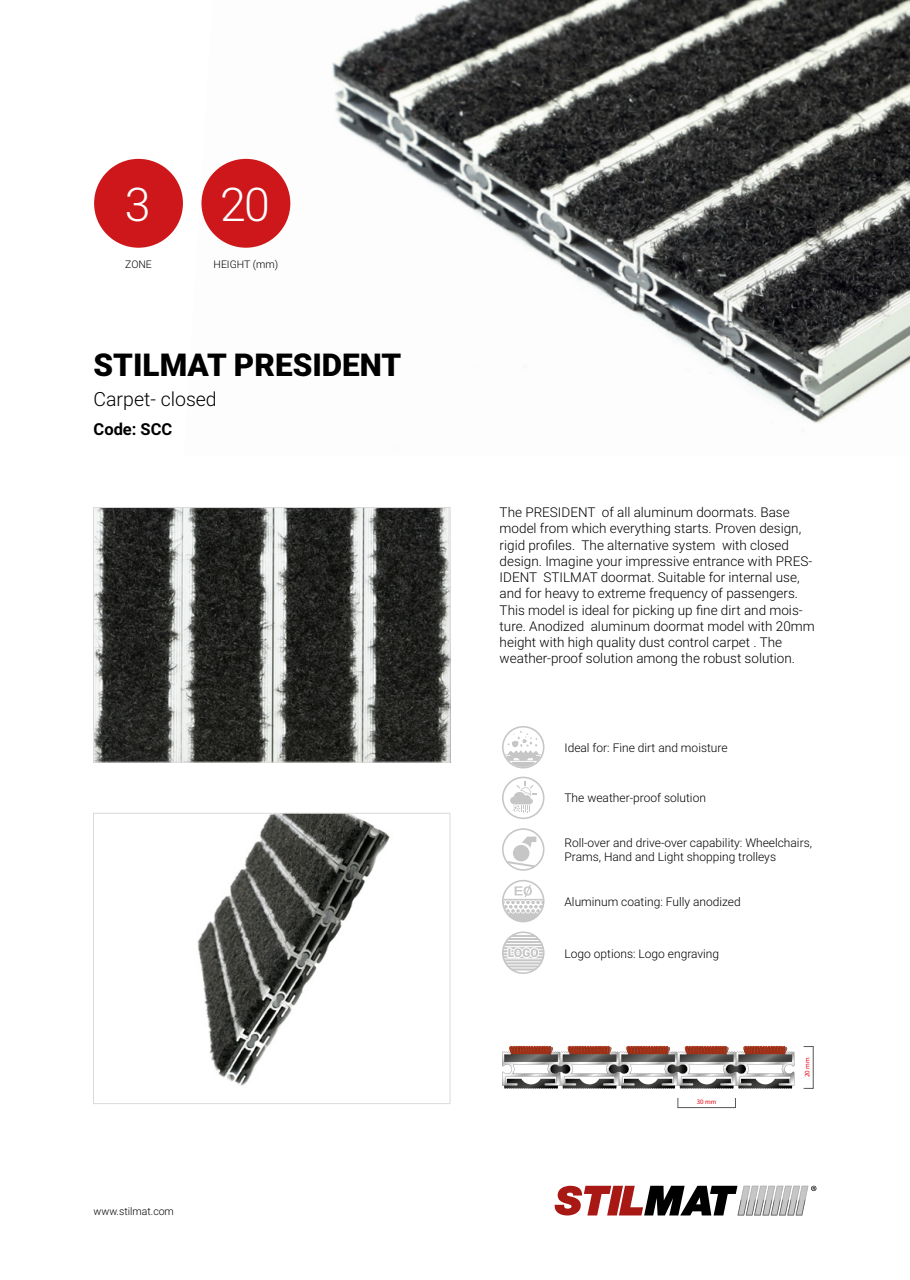
<style>
.page{position:relative;width:910px;height:1280px;background:#fff}
.page>*{position:absolute;margin:0;border:0;box-sizing:border-box;transform-origin:0 0}
.t1{font:300 46.5px "Roboto";color:#fff}
.t2{font:900 31.5px "Roboto";color:#000}
.t3{font:300 19.5px "Roboto";color:#000}
.t4{font:700 16.5px "Roboto";color:#000}
.t5{font:300 13.5px/16.2px "Roboto";color:#000}
.t6{font:300 12px/14.4px "Roboto";color:#000}
.t7{font:300 10.5px "Roboto";color:#000}
.t8{font:6.75px "Myriad Pro";color:#e30613}
</style>
<div class="page">
<svg style="left:554px;top:1186px;width:262px;height:29px"></svg>
<img style="left:203px;top:0;width:707px;height:423px">
<img style="left:95px;top:509px;width:353px;height:251px">
<div style="left:93px;top:507px;width:357px;height:255px;border:1px solid #dadada"></div>
<img style="left:197px;top:815px;width:193px;height:271px">
<div style="left:93px;top:813px;width:357px;height:291px;border:1px solid #dadada"></div>
<div style="left:678px;top:1098px;width:58px;height:10px;border:1px solid #575756"></div>
<svg style="left:502px;top:1045px;width:292px;height:44px"></svg>
<svg style="left:502px;top:777px;width:42px;height:42px"></svg>
<svg style="left:502px;top:726px;width:42px;height:42px"></svg>
<svg style="left:502px;top:828px;width:42px;height:43px"></svg>
<svg style="left:502px;top:880px;width:42px;height:42px"></svg>
<svg style="left:502px;top:931px;width:42px;height:43px"></svg>
<div style="left:94px;top:159px;width:89px;height:89px;background:#cd171a;border-radius:50%"></div>
<div style="left:201px;top:159px;width:89px;height:89px;background:#cd171a;border-radius:50%"></div>
<h1 class="t1" style="left:125px;top:172px;width:27px">3</h1>
<h1 class="t1" style="left:220px;top:172px;width:51px">20</h1>
<p class="t7" style="left:125px;top:257px;width:28px">ZONE</p>
<p class="t7" style="left:214px;top:257px;width:66px">HEIGHT (mm)</p>
<h2 class="t2" style="left:94px;top:343px;width:309px">STILMAT PRESIDENT</h2>
<h3 class="t3" style="left:94px;top:385px;width:125px">Carpet- closed</h3>
<p class="t4" style="left:94px;top:417px;width:80px">Code: SCC</p>
<p class="t7" style="left:94px;top:1204px;width:82px">www.stilmat.com</p>
<p class="t5" style="left:500px;top:504px;width:317px">The PRESIDENT of all aluminum doormats. Base model from which everything starts. Proven design, rigid profiles. The alternative system with closed design. Imagine your impressive entrance with PRES-IDENT STILMAT doormat. Suitable for internal use, and for heavy to extreme frequency of passengers.<br>This model is ideal for picking up fine dirt and mois&shy;ture. Anodized aluminum doormat model with 20mm height with high quality dust control carpet . The weather-proof solution among the robust solution.</p>
<p class="t6" style="left:564px;top:740px;width:165px">Ideal for: Fine dirt and moisture</p>
<p class="t6" style="left:564px;top:790px;width:143px">The weather-proof solution</p>
<p class="t6" style="left:564px;top:835px;width:249px">Roll-over and drive-over capability: Wheelchairs,<br>Prams, Hand and Light shopping trolleys</p>
<p class="t6" style="left:564px;top:894px;width:178px">Aluminum coating: Fully anodized</p>
<p class="t6" style="left:564px;top:946px;width:156px">Logo options: Logo engraving</p>
<p class="t8" style="left:697px;top:1097px;width:21px">30 mm</p>
<p class="t8" style="left:803px;top:1077px;width:21px;rotate:-90deg">20 mm</p>
</div>
